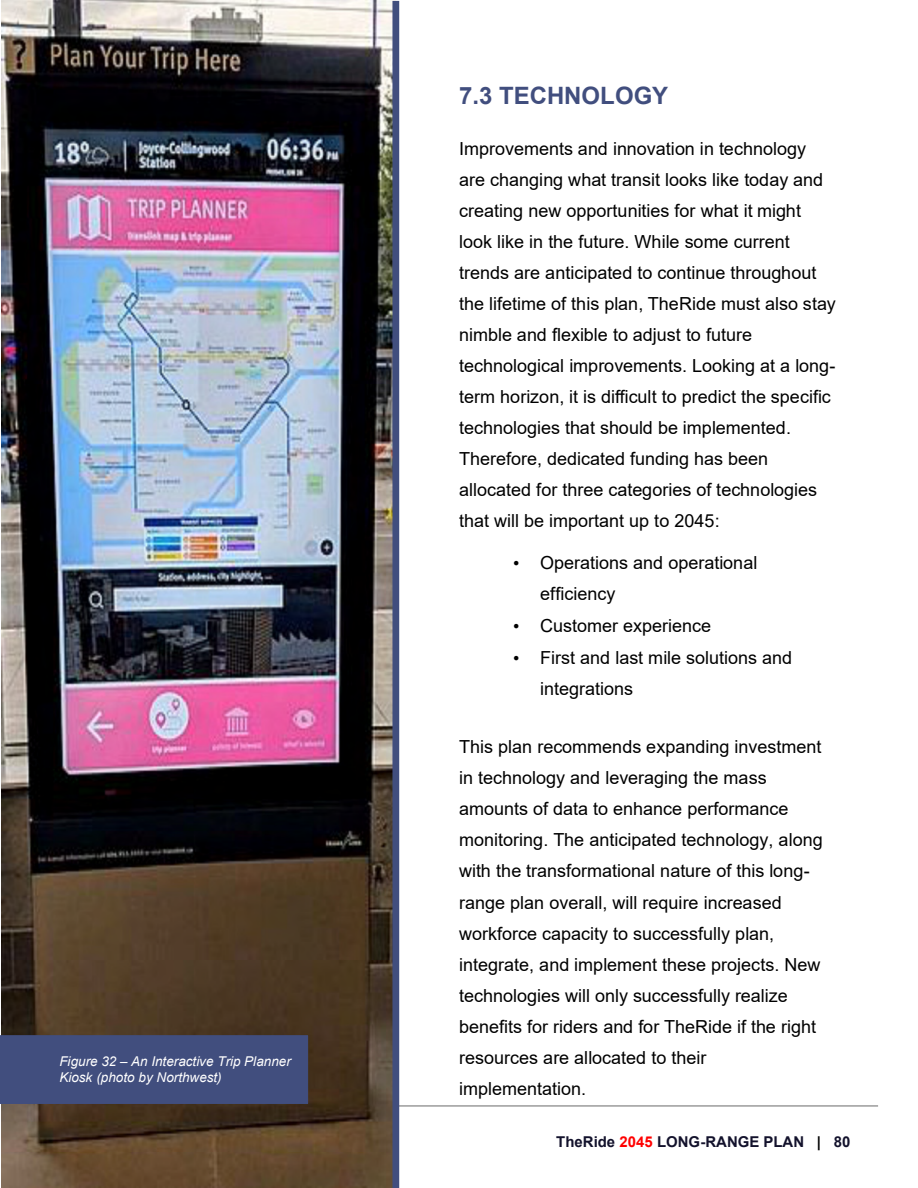
<style>
.page{position:relative;width:918px;height:1188px;background:#fff}
.page>*{position:absolute;margin:0;border:0;box-sizing:border-box;transform-origin:0 0}
.t1{font:700 24px "Arial";color:#414e7e}
.t2{font:18px/31px "Arial";color:#000}
.t3{font:700 15px "Arial";color:#13122c}
.t4{font:italic 13.5px/15.6px "Arial";color:#fff}
.s1{font-family:"Times New Roman"}
.s2{color:#f00}
.s3{color:#000}
</style>
<div class="page">
<hr style="left:46px;top:1106px;width:832px;height:1px;background:#6a6a6a">
<img style="left:2px;top:0;width:394px;height:1188px">
<div style="left:392px;top:1px;width:7px;height:1187px;background:#414e7e"></div>
<div style="left:0;top:1035px;width:308px;height:69px;background:#414e7e"></div>
<p class="t4" style="left:59px;top:1055px;width:233px">Figure 32 – An Interactive Trip Planner<br>Kiosk (photo by Northwest)</p>
<h1 class="t1" style="left:459px;top:78px;width:211px">7.3 TECHNOLOGY</h1>
<p class="t2" style="left:459px;top:134px;width:378px">Improvements and innovation in technology are changing what transit looks like today and creating new opportunities for what it might look like in the future. While some current trends are anticipated to continue throughout the lifetime of this plan, TheRide must also stay nimble and flexible to adjust to future technological improvements. Looking at a long&shy;term horizon, it is difficult to predict the specific technologies that should be implemented.<br>Therefore, dedicated funding has been allocated for three categories of technologies that will be important up to 2045:</p>
<p class="t2" style="left:540px;top:549px;width:219px;text-indent:-27px"><span class="s1">•</span> Operations and operational efficiency</p>
<p class="t2" style="left:513px;top:612px;width:200px"><span class="s1">•</span> Customer experience</p>
<p class="t2" style="left:540px;top:644px;width:254px;text-indent:-27px"><span class="s1">•</span> First and last mile solutions and integrations</p>
<p class="t2" style="left:459px;top:733px;width:365px">This plan recommends expanding investment in technology and leveraging the mass amounts of data to enhance performance monitoring. The anticipated technology, along with the transformational nature of this long&shy;range plan overall, will require increased workforce capacity to successfully plan, integrate, and implement these projects. New technologies will only successfully realize benefits for riders and for TheRide if the right resources are allocated to their implementation.</p>
<p class="t3" style="left:556px;top:1132px;width:296px">TheRide <span class="s2">2045</span> LONG-RANGE PLAN <span class="s3">|</span> 80</p>
</div>
